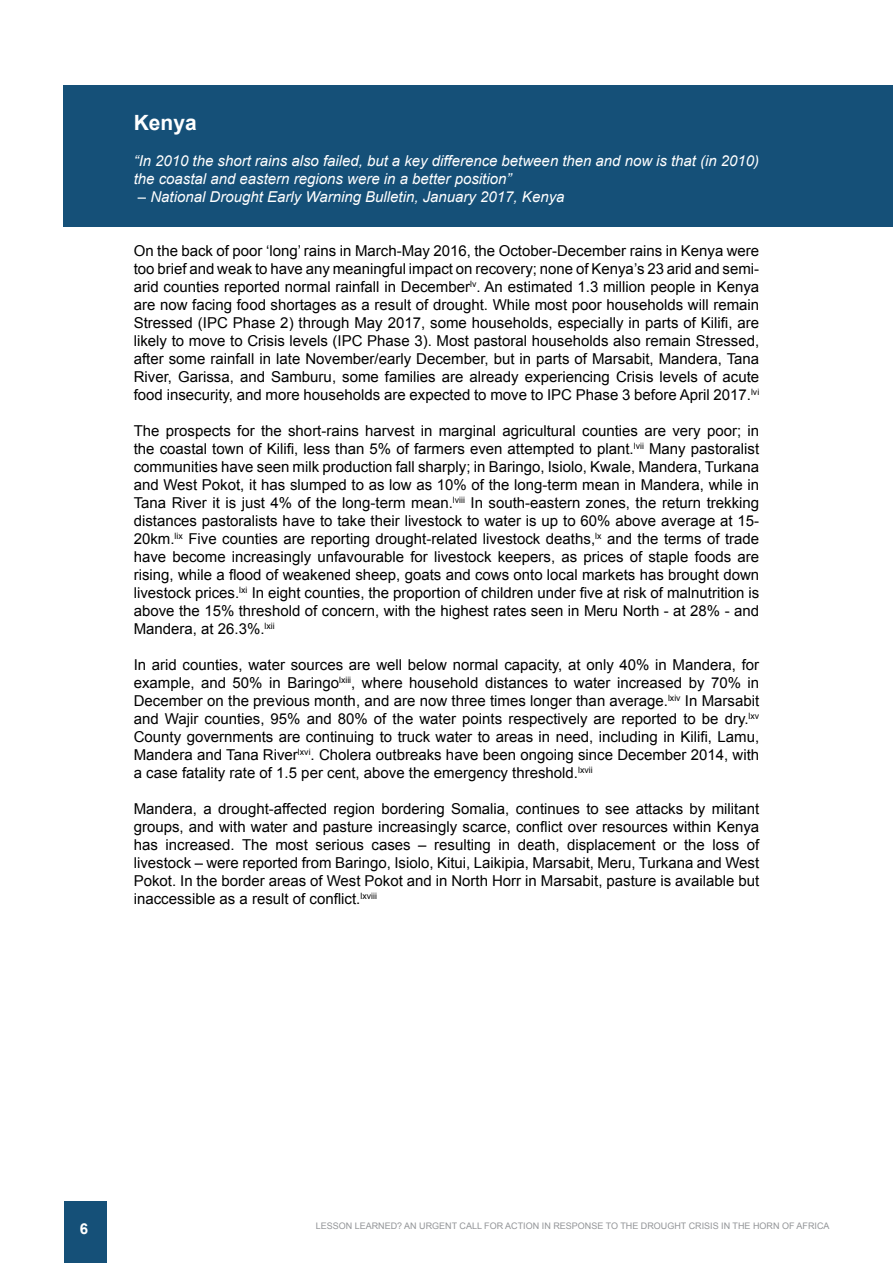
<style>
.page{position:relative;width:893px;height:1263px;background:#fff}
.page>*{position:absolute;margin:0;border:0;box-sizing:border-box;transform-origin:0 0}
.t1{font:700 21px "Arial";color:#fff}
.t2{font:15px/18px "Arial";color:#000;text-align:justify}
.t3{font:italic 15px/18px "Arial";color:#fff}
.t4{font:700 15px "Arial";color:#fff}
.t5{font:9px "Arial";color:#939598}
</style>
<div class="page">
<div style="left:64px;top:1201px;width:42px;height:62px;background:#155078"></div>
<div style="left:64px;top:85px;width:829px;height:141px;background:#155078"></div>
<h1 class="t1" style="left:134px;top:109px;width:65px">Kenya</h1>
<p class="t3" style="left:134px;top:152px;width:627px">“In 2010 the short rains also failed, but a key difference between then and now is that (in 2010) the coastal and eastern regions were in a better position”</p>
<p class="t3" style="left:138px;top:188px;width:428px">– National Drought Early Warning Bulletin, January 2017, Kenya</p>
<p class="t2" style="left:134px;top:242px;width:627px">On the back of poor ‘long’ rains in March-May 2016, the October-December rains in Kenya were too brief and weak to have any meaningful impact on recovery; none of Kenya’s 23 arid and semi&shy;arid counties reported normal rainfall in December<sup>lv</sup>. An estimated 1.3 million people in Kenya are now facing food shortages as a result of drought. While most poor households will remain Stressed (IPC Phase 2) through May 2017, some households, especially in parts of Kilifi, are likely to move to Crisis levels (IPC Phase 3). Most pastoral households also remain Stressed, after some rainfall in late November/early December, but in parts of Marsabit, Mandera, Tana River, Garissa, and Samburu, some families are already experiencing Crisis levels of acute food insecurity, and more households are expected to move to IPC Phase 3 before April 2017.<sup>lvi</sup></p>
<p class="t2" style="left:134px;top:422px;width:627px">The prospects for the short-rains harvest in marginal agricultural counties are very poor; in the coastal town of Kilifi, less than 5% of farmers even attempted to plant.<sup>lvii</sup> Many pastoralist communities have seen milk production fall sharply; in Baringo, Isiolo, Kwale, Mandera, Turkana and West Pokot, it has slumped to as low as 10% of the long-term mean in Mandera, while in Tana River it is just 4% of the long-term mean.<sup>lviii</sup> In south-eastern zones, the return trekking distances pastoralists have to take their livestock to water is up to 60% above average at 15- 20km.<sup>lix</sup> Five counties are reporting drought-related livestock deaths,<sup>lx</sup> and the terms of trade have become increasingly unfavourable for livestock keepers, as prices of staple foods are rising, while a flood of weakened sheep, goats and cows onto local markets has brought down livestock prices.<sup>lxi</sup> In eight counties, the proportion of children under five at risk of malnutrition is above the 15% threshold of concern, with the highest rates seen in Meru North - at 28% - and Mandera, at 26.3%.<sup>lxii</sup></p>
<p class="t2" style="left:134px;top:656px;width:627px">In arid counties, water sources are well below normal capacity, at only 40% in Mandera, for example, and 50% in Baringo<sup>lxiii</sup>, where household distances to water increased by 70% in December on the previous month, and are now three times longer than average.<sup>lxiv</sup> In Marsabit and Wajir counties, 95% and 80% of the water points respectively are reported to be dry.<sup>lxv </sup>County governments are continuing to truck water to areas in need, including in Kilifi, Lamu, Mandera and Tana River<sup>lxvi</sup>. Cholera outbreaks have been ongoing since December 2014, with a case fatality rate of 1.5 per cent, above the emergency threshold.<sup>lxvii</sup></p>
<p class="t2" style="left:134px;top:800px;width:627px">Mandera, a drought-affected region bordering Somalia, continues to see attacks by militant groups, and with water and pasture increasingly scarce, conflict over resources within Kenya has increased. The most serious cases – resulting in death, displacement or the loss of livestock – were reported from Baringo, Isiolo, Kitui, Laikipia, Marsabit, Meru, Turkana and West Pokot. In the border areas of West Pokot and in North Horr in Marsabit, pasture is available but inaccessible as a result of conflict.<sup>lxviii</sup></p>
<p class="t4" style="left:80px;top:1218px;width:10px">6</p>
<p class="t5" style="left:316px;top:1220px;width:515px">LESSON LEARNED? AN URGENT CALL FOR ACTION IN RESPONSE TO THE DROUGHT CRISIS IN THE HORN OF AFRICA</p>
</div>
